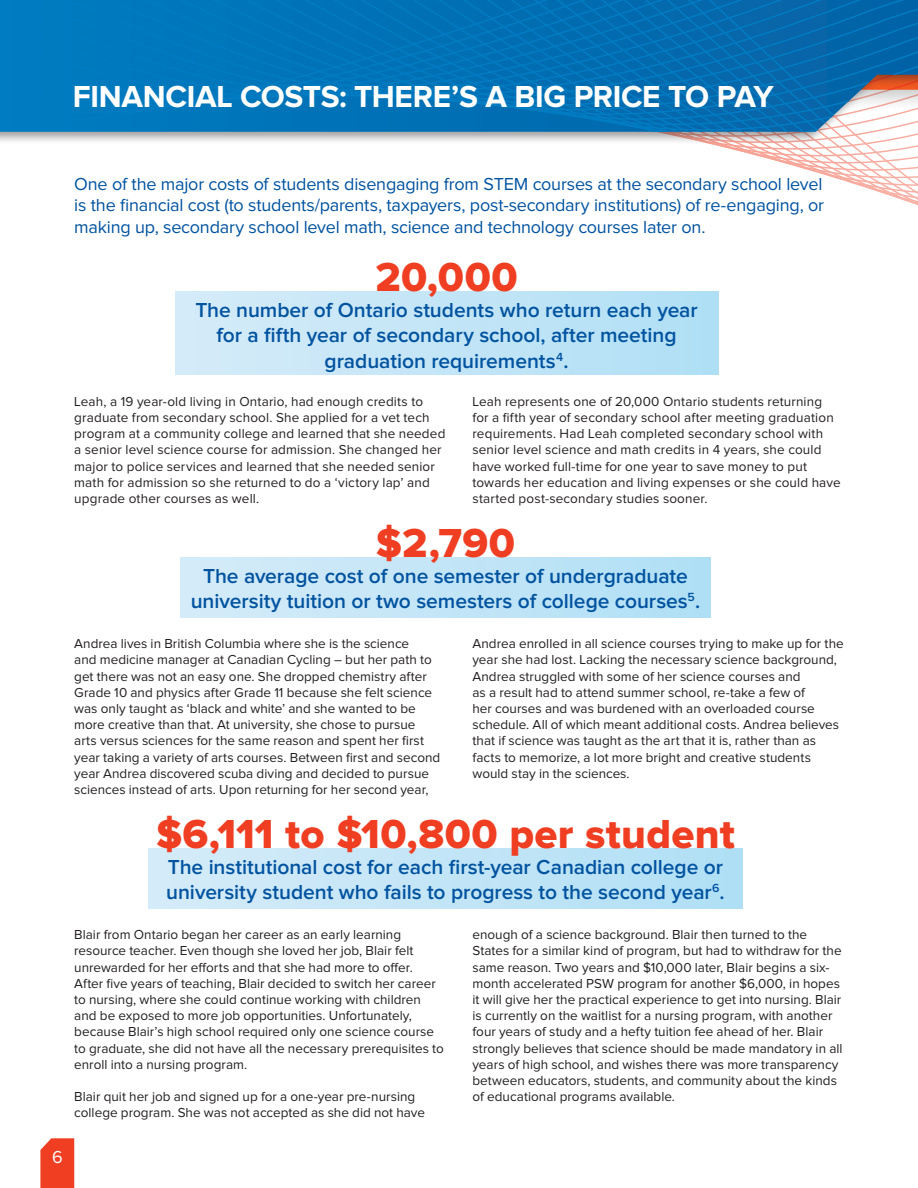
<style>
.page{position:relative;width:918px;height:1188px;background:#fff}
.page>*{position:absolute;margin:0;border:0;box-sizing:border-box;transform-origin:0 0}
.t1{font:42px "Proxima Nova Extrabld";letter-spacing:.005em;color:#ef3e22}
.t2{font:700 31.5px "Proxima Nova";letter-spacing:-.01em;color:#fff}
.t3{font:600 21px/25.5px "Proxima Nova";color:#0153a0;text-align:center}
.t4{font:18px/21.6px "Proxima Nova";letter-spacing:-.01em;color:#0153a0;text-align:justify}
.t5{font:18px "Proxima Nova";color:#fff}
.t6{font:13.5px/16.2px "Proxima Nova";color:#231f20}
</style>
<div class="page">
<svg style="left:40px;top:1138px;width:34px;height:50px;background:#ef482e"></svg>
<svg style="left:175px;top:145px;width:743px;height:473px"></svg>
<div style="left:0;top:0;width:918px;height:145px;background:#231f20;opacity:.45"></div>
<svg style="left:0;top:0;width:918px;height:132px;background:#0974b7"></svg>
<div style="left:176px;top:292px;width:542px;height:83px;background:linear-gradient(to right,#d6ebf9,#b0dff5)"></div>
<div style="left:181px;top:557px;width:529px;height:60px;background:linear-gradient(to right,#d6ebf9,#b0dff5)"></div>
<div style="left:148px;top:848px;width:594px;height:60px;background:linear-gradient(to right,#d6ecf9,#b0dff5)"></div>
<p class="t2" style="left:73px;top:82px;width:703px">FINANCIAL COSTS: THERE’S A BIG PRICE TO PAY</p>
<h3 class="t5" style="left:52px;top:1149px;width:12px">6</h3>
<p class="t4" style="left:74px;top:174px;width:751px">One of the major costs of students disengaging from STEM courses at the secondary school level is the financial cost (to students/parents, taxpayers, post-secondary institutions) of re-engaging, or making up, secondary school level math, science and technology courses later on.</p>
<p class="t1" style="left:375px;top:258px;width:144px">20,000</p>
<p class="t3" style="left:195px;top:298px;width:504px">The number of Ontario students who return each year for a fifth year of secondary school, after meeting graduation requirements<sup>4</sup>.</p>
<p class="t6" style="left:74px;top:394px;width:373px">Leah, a 19 year-old living in Ontario, had enough credits to graduate from secondary school. She applied for a vet tech program at a community college and learned that she needed a senior level science course for admission. She changed her major to police services and learned that she needed senior math for admission so she returned to do a ‘victory lap’ and upgrade other courses as well.</p>
<p class="t6" style="left:472px;top:394px;width:370px">Leah represents one of 20,000 Ontario students returning for a fifth year of secondary school after meeting graduation requirements. Had Leah completed secondary school with senior level science and math credits in 4 years, she could have worked full-time for one year to save money to put towards her education and living expenses or she could have started post-secondary studies sooner.</p>
<p class="t1" style="left:376px;top:524px;width:141px">$2,790</p>
<p class="t3" style="left:191px;top:564px;width:511px">The average cost of one semester of undergraduate university tuition or two semesters of college courses<sup>5</sup>.</p>
<p class="t6" style="left:74px;top:636px;width:368px">Andrea lives in British Columbia where she is the science<br>and medicine manager at Canadian Cycling – but her path to get there was not an easy one. She dropped chemistry after Grade 10 and physics after Grade 11 because she felt science was only taught as ‘black and white’ and she wanted to be more creative than that. At university, she chose to pursue arts versus sciences for the same reason and spent her first year taking a variety of arts courses. Between first and second year Andrea discovered scuba diving and decided to pursue sciences instead of arts. Upon returning for her second year,</p>
<p class="t6" style="left:472px;top:636px;width:373px">Andrea enrolled in all science courses trying to make up for the year she had lost. Lacking the necessary science background, Andrea struggled with some of her science courses and<br>as a result had to attend summer school, re-take a few of<br>her courses and was burdened with an overloaded course schedule. All of which meant additional costs. Andrea believes that if science was taught as the art that it is, rather than as facts to memorize, a lot more bright and creative students would stay in the sciences.</p>
<p class="t1" style="left:156px;top:815px;width:580px">$6,111 to $10,800 per student</p>
<p class="t3" style="left:166px;top:855px;width:560px;text-align:left">The institutional cost for each first-year Canadian college or university student who fails to progress to the second year<sup>6</sup>.</p>
<p class="t6" style="left:74px;top:927px;width:371px">Blair from Ontario began her career as an early learning resource teacher. Even though she loved her job, Blair felt unrewarded for her efforts and that she had more to offer.<br>After five years of teaching, Blair decided to switch her career to nursing, where she could continue working with children and be exposed to more job opportunities. Unfortunately, because Blair’s high school required only one science course to graduate, she did not have all the necessary prerequisites to enroll into a nursing program.</p>
<p class="t6" style="left:74px;top:1089px;width:352px">Blair quit her job and signed up for a one-year pre-nursing college program. She was not accepted as she did not have</p>
<p class="t6" style="left:472px;top:927px;width:372px">enough of a science background. Blair then turned to the States for a similar kind of program, but had to withdraw for the same reason. Two years and $10,000 later, Blair begins a six&shy;month accelerated PSW program for another $6,000, in hopes it will give her the practical experience to get into nursing. Blair is currently on the waitlist for a nursing program, with another four years of study and a hefty tuition fee ahead of her. Blair strongly believes that science should be made mandatory in all years of high school, and wishes there was more transparency between educators, students, and community about the kinds of educational programs available.</p>
</div>
